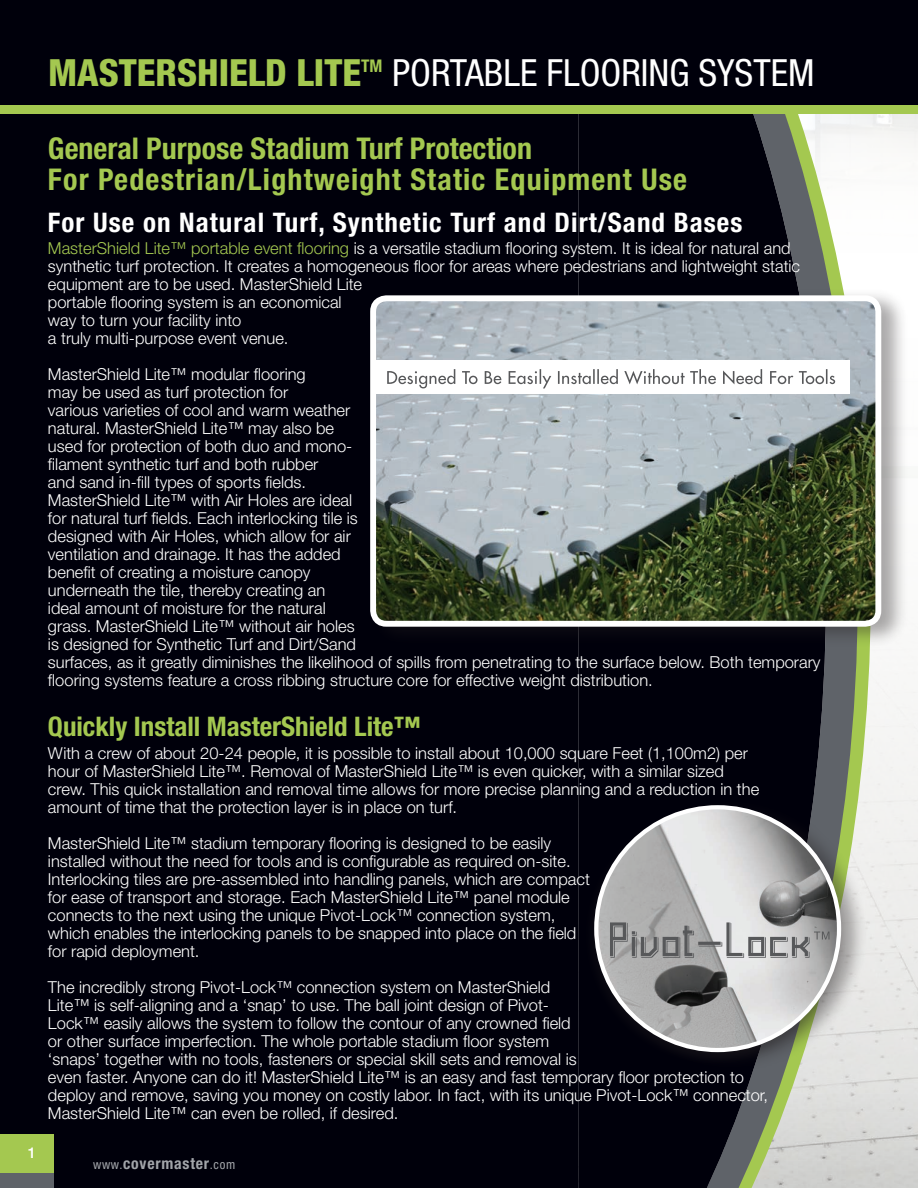
<style>
.page{position:relative;width:918px;height:1188px;background:#fff}
.page>*{position:absolute;margin:0;border:0;box-sizing:border-box;transform-origin:0 0}
.t1{font:condensed 37.5px "Helvetica Neue LT Std";color:#fff}
.t2{font:700 condensed 30px/31.5px "Helvetica Neue LT Std";letter-spacing:.04em;color:#a4c850}
.t3{font:700 condensed 27px "Helvetica Neue LT Std";letter-spacing:.04em;color:#fff}
.t4{font:700 condensed 27px "Helvetica Neue LT Std";color:#a4c850}
.t5{font:300 16.5px/18px "Helvetica Neue LT Std";color:#fff}
.t6{font:700 condensed 15.75px "Helvetica Neue LT Std";letter-spacing:.05em;color:#a2a5aa}
.t7{font:500 15px "Helvetica Neue LT Std";color:#fff}
.s1{font-weight:800;color:#a4c850}
.s2{color:#a4c850}
.s3{font-weight:400;font-size:12.75px}
</style>
<div class="page">
<img style="left:871px;top:113px;width:47px;height:1075px">
<hr style="left:917px;top:847px;width:1px;height:273px;background:#fff">
<svg style="left:858px;top:113px;width:13px;height:1075px"></svg>
<svg style="left:826px;top:113px;width:32px;height:1075px"></svg>
<svg style="left:578px;top:113px;width:248px;height:1075px;background:#1b1d23"></svg>
<div style="left:1px;top:113px;width:577px;height:1075px;background:#00000b"></div>
<div style="left:593px;top:798px;width:275px;height:275px;background:#231f20;opacity:.38"></div>
<div style="left:582px;top:803px;width:264px;height:264px;background:#231f20;opacity:.3"></div>
<img style="left:596px;top:807px;width:243px;height:243px;border-radius:121px">
<svg style="left:610px;top:922px;width:219px;height:36px;background:#a4a4a5"></svg>
<div style="left:369px;top:288px;width:539px;height:359px;background:#231f20;opacity:.38"></div>
<img style="left:373px;top:298px;width:505px;height:326px">
<div style="left:370px;top:295px;width:511px;height:332px;border:6px solid #fff;border-radius:13px"></div>
<div style="left:372px;top:361px;width:478px;height:33px;background:#fff"></div>
<svg style="left:387px;top:369px;width:448px;height:19px"></svg>
<div style="left:0;top:0;width:918px;height:110px;background:#00000b"></div>
<div style="left:0;top:105px;width:918px;height:8px;background:#a4c850"></div>
<div style="left:0;top:1168px;width:54px;height:20px;background:#5f6369"></div>
<div style="left:0;top:1134px;width:54px;height:38px;background:#a4c850"></div>
<h1 class="t1" style="left:48px;top:51px;width:768px"><span class="s1">MASTERSHIELD LITE</span><sup>TM</sup> PORTABLE FLOORING SYSTEM</h1>
<p class="t7" style="left:28px;top:1144px;width:10px">1</p>
<h2 class="t2" style="left:48px;top:132px;width:641px">General Purpose Stadium Turf Protection<br>For Pedestrian/Lightweight Static Equipment Use</h2>
<h3 class="t3" style="left:48px;top:206px;width:696px">For Use on Natural Turf, Synthetic Turf and Dirt/Sand Bases</h3>
<p class="t5" style="left:48px;top:239px;width:754px"><span class="s2">MasterShield Lite™ portable event flooring</span> is a versatile stadium flooring system. It is ideal for natural and synthetic turf protection. It creates a homogeneous floor for areas where pedestrians and lightweight static equipment are to be used. MasterShield Lite<br>portable flooring system is an economical<br>way to turn your facility into<br>a truly multi-purpose event venue.</p>
<p class="t5" style="left:48px;top:365px;width:774px">MasterShield Lite™ modular flooring<br>may be used as turf protection for<br>various varieties of cool and warm weather<br>natural. MasterShield Lite™ may also be<br>used for protection of both duo and mono-<br>filament synthetic turf and both rubber<br>and sand in-fill types of sports fields.<br>MasterShield Lite™ with Air Holes are ideal<br>for natural turf fields. Each interlocking tile is<br>designed with Air Holes, which allow for air<br>ventilation and drainage. It has the added<br>benefit of creating a moisture canopy<br>underneath the tile, thereby creating an<br>ideal amount of moisture for the natural<br>grass. MasterShield Lite™ without air holes<br>is designed for Synthetic Turf and Dirt/Sand<br>surfaces, as it greatly diminishes the likelihood of spills from penetrating to the surface below. Both temporary flooring systems feature a cross ribbing structure core for effective weight distribution.</p>
<h3 class="t4" style="left:48px;top:710px;width:374px">Quickly Install MasterShield Lite™</h3>
<p class="t5" style="left:48px;top:744px;width:713px">With a crew of about 20-24 people, it is possible to install about 10,000 square Feet (1,100m2) per hour of MasterShield Lite™. Removal of MasterShield Lite™ is even quicker, with a similar sized crew. This quick installation and removal time allows for more precise planning and a reduction in the amount of time that the protection layer is in place on turf.</p>
<p class="t5" style="left:48px;top:834px;width:543px">MasterShield Lite™ stadium temporary flooring is designed to be easily installed without the need for tools and is configurable as required on-site.<br>Interlocking tiles are pre-assembled into handling panels, which are compact for ease of transport and storage. Each MasterShield Lite™ panel module connects to the next using the unique Pivot-Lock™ connection system, which enables the interlocking panels to be snapped into place on the field for rapid deployment.</p>
<p class="t5" style="left:48px;top:978px;width:722px">The incredibly strong Pivot-Lock™ connection system on MasterShield<br>Lite™ is self-aligning and a ‘snap’ to use. The ball joint design of Pivot-<br>Lock™ easily allows the system to follow the contour of any crowned field<br>or other surface imperfection. The whole portable stadium floor system<br>‘snaps’ together with no tools, fasteners or special skill sets and removal is<br>even faster. Anyone can do it! MasterShield Lite™ is an easy and fast temporary floor protection to deploy and remove, saving you money on costly labor. In fact, with its unique Pivot-Lock™ connector, MasterShield Lite™ can even be rolled, if desired.</p>
<p class="t6" style="left:93px;top:1154px;width:144px"><span class="s3">www.</span>covermaster<span class="s3">.com</span></p>
</div>
